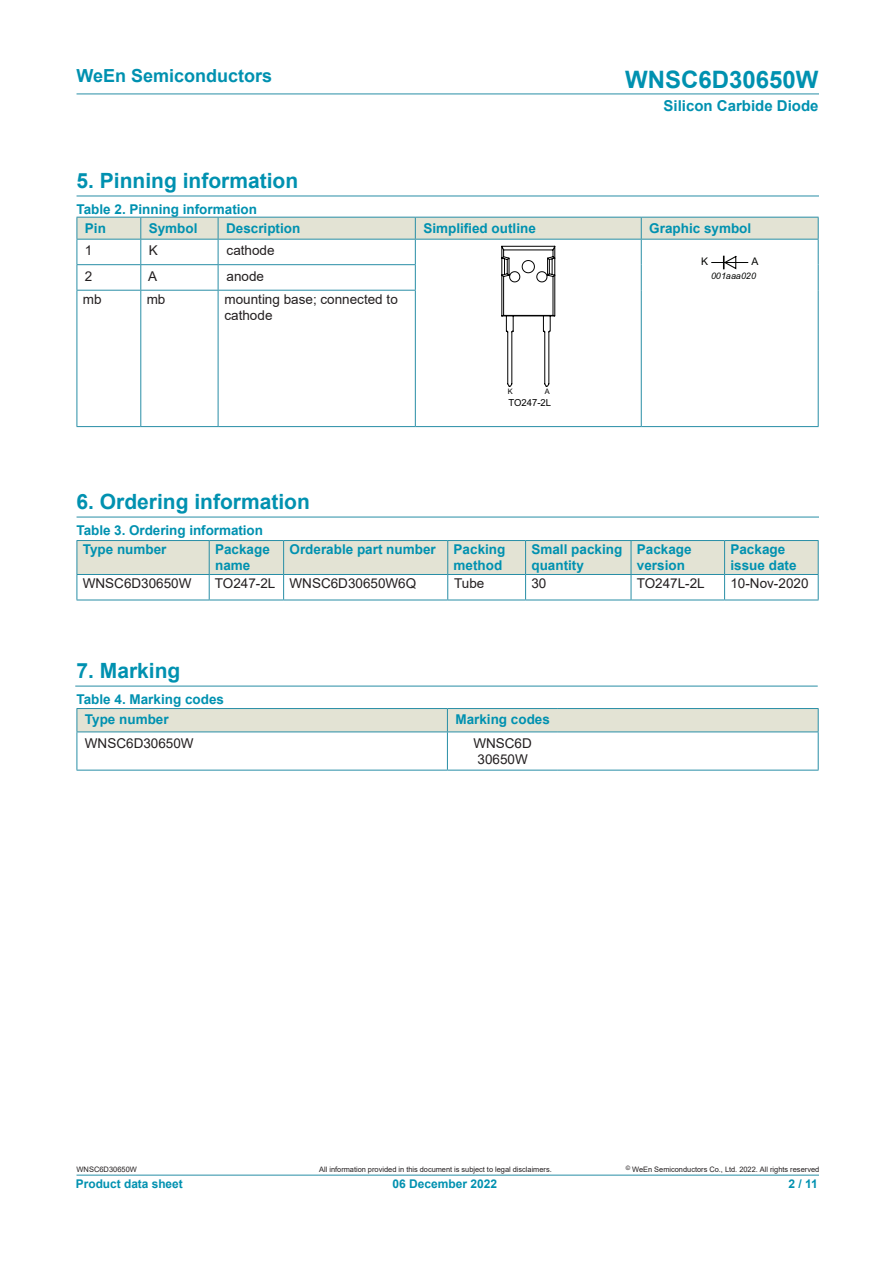
<style>
.page{position:relative;width:893px;height:1263px;background:#fff}
.page>*{position:absolute;margin:0;border:0;box-sizing:border-box;transform-origin:0 0}
.t1{font:700 24px "Arial";color:#0091b0}
.DS1{font:700 21px "Arial";color:#0091b0}
.t2{font:700 18px "Arial";color:#0091b0}
.t3{font:700 15px "Arial";color:#0091b0}
.t4{font:700 13.5px "Arial";color:#0091b0}
.t5{font:13.5px "Arial";color:#231f20}
.t6{font:700 12px "Arial";color:#0091b0}
.t7{font:10.5px "Arial";color:#040503}
.t8{font:9.75px "Arial";color:#030303}
.t9{font:italic 9px "Arial";color:#040503}
.t10{font:7.5px "Arial";letter-spacing:-.005em;color:#231f20}
.t11{font:7.5px "Arial";color:#030303}
</style>
<div class="page">
<hr style="left:77px;top:94px;width:742px;height:1px;background:#288ea6">
<hr style="left:77px;top:1175px;width:742px;height:1px;background:#288ea6">
<hr style="left:77px;top:196px;width:742px;height:1px;background:#288ea6">
<hr style="left:77px;top:517px;width:742px;height:1px;background:#288ea6">
<hr style="left:641px;top:290px;width:1px;height:136px;background:#288ea6">
<hr style="left:818px;top:290px;width:1px;height:136px;background:#288ea6">
<hr style="left:77px;top:291px;width:1px;height:135px;background:#288ea6">
<hr style="left:140px;top:291px;width:1px;height:135px;background:#288ea6">
<hr style="left:218px;top:291px;width:1px;height:135px;background:#288ea6">
<hr style="left:415px;top:291px;width:1px;height:135px;background:#288ea6">
<hr style="left:77px;top:426px;width:64px;height:1px;background:#288ea6">
<hr style="left:141px;top:426px;width:77px;height:1px;background:#288ea6">
<hr style="left:218px;top:426px;width:197px;height:1px;background:#288ea6">
<hr style="left:415px;top:426px;width:226px;height:1px;background:#288ea6">
<hr style="left:641px;top:426px;width:178px;height:1px;background:#288ea6">
<svg style="left:77px;top:217px;width:742px;height:171px"></svg>
<hr style="left:75px;top:686px;width:743px;height:1px;background:#288ea6">
<div style="left:77px;top:540px;width:132px;height:34px;background:#e3e3d4"></div>
<svg style="left:77px;top:575px;width:1px;height:25px"></svg>
<svg style="left:209px;top:541px;width:610px;height:59px"></svg>
<hr style="left:77px;top:540px;width:132px;height:1px;background:#288ea6">
<hr style="left:77px;top:541px;width:1px;height:33px;background:#288ea6">
<hr style="left:209px;top:540px;width:75px;height:1px;background:#288ea6">
<hr style="left:284px;top:540px;width:164px;height:1px;background:#288ea6">
<hr style="left:448px;top:540px;width:78px;height:1px;background:#288ea6">
<hr style="left:526px;top:540px;width:105px;height:1px;background:#288ea6">
<hr style="left:631px;top:540px;width:94px;height:1px;background:#288ea6">
<hr style="left:725px;top:540px;width:94px;height:1px;background:#288ea6">
<hr style="left:77px;top:574px;width:132px;height:1px;background:#288ea6">
<hr style="left:209px;top:574px;width:75px;height:1px;background:#288ea6">
<hr style="left:284px;top:574px;width:164px;height:1px;background:#288ea6">
<hr style="left:448px;top:574px;width:78px;height:1px;background:#288ea6">
<hr style="left:526px;top:574px;width:105px;height:1px;background:#288ea6">
<hr style="left:631px;top:574px;width:94px;height:1px;background:#288ea6">
<hr style="left:725px;top:574px;width:94px;height:1px;background:#288ea6">
<hr style="left:77px;top:600px;width:132px;height:1px;background:#288ea6">
<hr style="left:209px;top:600px;width:75px;height:1px;background:#288ea6">
<hr style="left:284px;top:600px;width:164px;height:1px;background:#288ea6">
<hr style="left:448px;top:600px;width:78px;height:1px;background:#288ea6">
<hr style="left:526px;top:600px;width:105px;height:1px;background:#288ea6">
<hr style="left:631px;top:600px;width:94px;height:1px;background:#288ea6">
<hr style="left:725px;top:600px;width:94px;height:1px;background:#288ea6">
<hr style="left:77px;top:770px;width:370px;height:1px;background:#288ea6">
<hr style="left:447px;top:770px;width:111px;height:1px;background:#288ea6">
<svg style="left:77px;top:708px;width:742px;height:62px"></svg>
<hr style="left:558px;top:731px;width:261px;height:1px;background:#288ea6">
<hr style="left:818px;top:732px;width:1px;height:38px;background:#288ea6">
<hr style="left:558px;top:770px;width:261px;height:1px;background:#288ea6">
<h3 class="t2" style="left:77px;top:63px;width:197px">WeEn Semiconductors</h3>
<h1 class="t1" style="left:625px;top:62px;width:195px">WNSC6D30650W</h1>
<p class="t3" style="left:663px;top:95px;width:157px">Silicon Carbide Diode</p>
<p class="DS1" style="left:77px;top:166px;width:223px">5. Pinning information</p>
<p class="t4" style="left:77px;top:199px;width:182px">Table 2. Pinning information</p>
<p class="t4" style="left:85px;top:219px;width:23px">Pin</p>
<p class="t4" style="left:149px;top:219px;width:50px">Symbol</p>
<p class="t4" style="left:226px;top:219px;width:76px">Description</p>
<p class="t4" style="left:423px;top:219px;width:114px">Simplified outline</p>
<p class="t4" style="left:649px;top:219px;width:104px">Graphic symbol</p>
<p class="t5" style="left:85px;top:241px;width:9px">1</p>
<p class="t5" style="left:149px;top:241px;width:11px">K</p>
<p class="t5" style="left:227px;top:241px;width:50px">cathode</p>
<p class="t5" style="left:85px;top:266px;width:9px">2</p>
<p class="t5" style="left:148px;top:266px;width:11px">A</p>
<p class="t5" style="left:227px;top:266px;width:39px">anode</p>
<p class="t5" style="left:83px;top:290px;width:20px">mb</p>
<p class="t5" style="left:147px;top:290px;width:20px">mb</p>
<p class="t5" style="left:224px;top:290px;width:175px">mounting base; connected to</p>
<p class="t5" style="left:224px;top:306px;width:50px">cathode</p>
<p class="t11" style="left:508px;top:386px;width:6px">K</p>
<p class="t11" style="left:545px;top:386px;width:6px">A</p>
<p class="t8" style="left:508px;top:396px;width:44px">TO247-2L</p>
<p class="t7" style="left:701px;top:254px;width:9px">K</p>
<p class="t7" style="left:751px;top:254px;width:9px">A</p>
<p class="t9" style="left:711px;top:270px;width:46px">001aaa020</p>
<p class="DS1" style="left:77px;top:487px;width:235px">6. Ordering information</p>
<p class="t4" style="left:77px;top:521px;width:188px">Table 3. Ordering information</p>
<p class="t4" style="left:83px;top:540px;width:85px">Type number</p>
<p class="t4" style="left:215px;top:540px;width:56px">Package</p>
<p class="t4" style="left:215px;top:556px;width:37px">name</p>
<p class="t4" style="left:289px;top:540px;width:148px">Orderable part number</p>
<p class="t4" style="left:454px;top:540px;width:53px">Packing</p>
<p class="t4" style="left:454px;top:556px;width:50px">method</p>
<p class="t4" style="left:531px;top:540px;width:92px">Small packing</p>
<p class="t4" style="left:531px;top:556px;width:54px">quantity</p>
<p class="t4" style="left:637px;top:540px;width:56px">Package</p>
<p class="t4" style="left:637px;top:556px;width:50px">version</p>
<p class="t4" style="left:730px;top:540px;width:56px">Package</p>
<p class="t4" style="left:730px;top:556px;width:68px">issue date</p>
<p class="t5" style="left:83px;top:574px;width:110px">WNSC6D30650W</p>
<p class="t5" style="left:215px;top:574px;width:62px">TO247-2L</p>
<p class="t5" style="left:289px;top:574px;width:128px">WNSC6D30650W6Q</p>
<p class="t5" style="left:454px;top:574px;width:32px">Tube</p>
<p class="t5" style="left:531px;top:574px;width:17px">30</p>
<p class="t5" style="left:637px;top:574px;width:70px">TO247L-2L</p>
<p class="t5" style="left:730px;top:574px;width:80px">10-Nov-2020</p>
<p class="DS1" style="left:77px;top:656px;width:105px">7. Marking</p>
<p class="t4" style="left:77px;top:690px;width:149px">Table 4. Marking codes</p>
<p class="t4" style="left:85px;top:710px;width:85px">Type number</p>
<p class="t4" style="left:455px;top:710px;width:96px">Marking codes</p>
<p class="t5" style="left:85px;top:734px;width:110px">WNSC6D30650W</p>
<p class="t5" style="left:473px;top:734px;width:60px">WNSC6D</p>
<p class="t5" style="left:477px;top:750px;width:52px">30650W</p>
<p class="t10" style="left:77px;top:1164px;width:62px">WNSC6D30650W</p>
<p class="t6" style="left:76px;top:1175px;width:108px">Product data sheet</p>
<p class="t10" style="left:319px;top:1164px;width:234px">All information provided in this document is subject to legal disclaimers.</p>
<p class="t10" style="left:626px;top:1164px;width:195px"><sup>©</sup> WeEn Semiconductors Co., Ltd. 2022. All rights reserved</p>
<p class="t6" style="left:393px;top:1175px;width:106px">06 December 2022</p>
<p class="t6" style="left:788px;top:1175px;width:31px">2 / 11</p>
</div>
